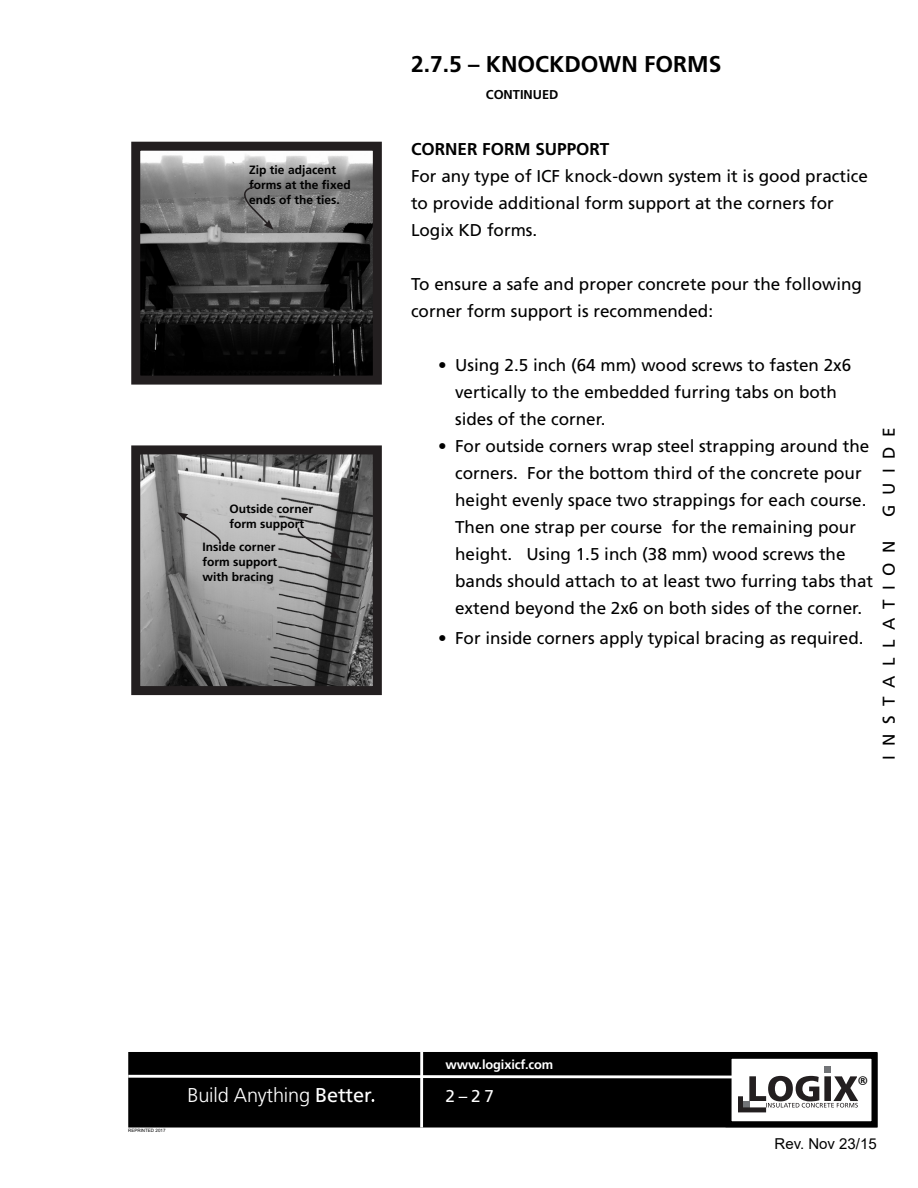
<style>
.page{position:relative;width:918px;height:1188px;background:#fff}
.page>*{position:absolute;margin:0;border:0;box-sizing:border-box;transform-origin:0 0}
.Title_Cont_d{font:700 22.8px "Frutiger LT Std";color:#000}
.t1{font:22.8px "Calibri";color:#000}
.t2{font:300 19.95px "Frutiger";letter-spacing:-.01em;color:#fff}
.t3{font:17.1px/27px "Frutiger LT Std";color:#000}
.t4{font:700 17.1px "Frutiger LT Std";color:#000}
.t5{font:17.1px "Frutiger LT Std";letter-spacing:.555em;color:#000}
.t6{font:17.1px "Frutiger LT Std";color:#fff}
.SubHeading{font:15px "Arial";color:#000}
.t7{font:700 12.9px "Frutiger LT Std";letter-spacing:-.01em;color:#fff}
.Title_Cont_d-2{font:700 12.9px "Frutiger LT Std";color:#000}
.Diagram{font:700 12px/15px "Frutiger LT Std";color:#000}
.t8{font:4.5px "Arial";color:#000}
.s1{font-family:"Frutiger LT Std";font-weight:400}
</style>
<div class="page">
<div style="left:128px;top:1052px;width:750px;height:76px;background:#000;border:2px solid #000"></div>
<div style="left:726px;top:1053px;width:152px;height:74px;background:#fff;border:6px solid #000"></div>
<hr style="left:420px;top:1052px;width:3px;height:76px;background:#fff">
<div style="left:824px;top:1066px;width:7px;height:7px;background:#727477"></div>
<svg style="left:128px;top:1073px;width:730px;height:42px"></svg>
<img style="left:141px;top:154px;width:231px;height:221px">
<div style="left:131px;top:142px;width:251px;height:243px;border:9px solid #231f20"></div>
<svg style="left:234px;top:185px;width:39px;height:45px;background:#767676"></svg>
<img style="left:141px;top:455px;width:231px;height:230px">
<div style="left:131px;top:445px;width:251px;height:250px;border:9px solid #231f20"></div>
<svg style="left:177px;top:512px;width:46px;height:33px;background:#a8a7a7"></svg>
<svg style="left:295px;top:526px;width:46px;height:33px;background:#8f8f8f"></svg>
<p class="Diagram" style="left:249px;top:162px;width:103px">Zip tie adjacent forms at the fixed ends of the ties.</p>
<p class="Diagram" style="left:230px;top:502px;width:85px">Outside corner form support</p>
<p class="Diagram" style="left:203px;top:539px;width:76px">Inside corner form support with bracing</p>
<p class="Title_Cont_d" style="left:411px;top:51px;width:312px">2.7.5 – KNOCKDOWN FORMS</p>
<p class="Title_Cont_d-2" style="left:486px;top:87px;width:74px">CONTINUED</p>
<p class="t4" style="left:411px;top:139px;width:200px">CORNER FORM SUPPORT</p>
<p class="t3" style="left:411px;top:162px;width:459px">For any type of ICF knock-down system it is good practice to provide additional form support at the corners for<br>Logix KD forms.</p>
<p class="t3" style="left:411px;top:270px;width:453px">To ensure a safe and proper concrete pour the following corner form support is recommended:</p>
<p class="t3" style="left:455px;top:351px;width:398px;text-indent:-17px">• Using 2.5 inch (64 mm) wood screws to fasten 2x6 vertically to the embedded furring tabs on both sides of the corner.</p>
<p class="t3" style="left:455px;top:432px;width:420px;text-indent:-17px">• For outside corners wrap steel strapping around the corners. For the bottom third of the concrete pour height evenly space two strappings for each course.<br>Then one strap per course for the remaining pour height. Using 1.5 inch (38 mm) wood screws the bands should attach to at least two furring tabs that extend beyond the 2x6 on both sides of the corner.</p>
<p class="t3" style="left:438px;top:624px;width:427px">• For inside corners apply typical bracing as required.</p>
<p class="t3" style="left:875px;top:517px;width:91px;rotate:-90deg">GUIDE</p>
<p class="t5" style="left:879px;top:760px;width:221px;rotate:-90deg">INSTALLATION</p>
<p class="t8" style="left:128px;top:1128px;width:39px">REPRINTED 2017</p>
<p class="t2" style="left:187px;top:1084px;width:186px">Build Anything <span class="s1">Better</span></p>
<p class="t7" style="left:446px;top:1057px;width:109px">www.logixicf.com</p>
<p class="t6" style="left:446px;top:1086px;width:50px">2–27</p>
<h1 class="t1" style="left:857px;top:1068px;width:13px">®</h1>
<p class="SubHeading" style="left:775px;top:1133px;width:104px">Rev. Nov 23/15</p>
</div>
